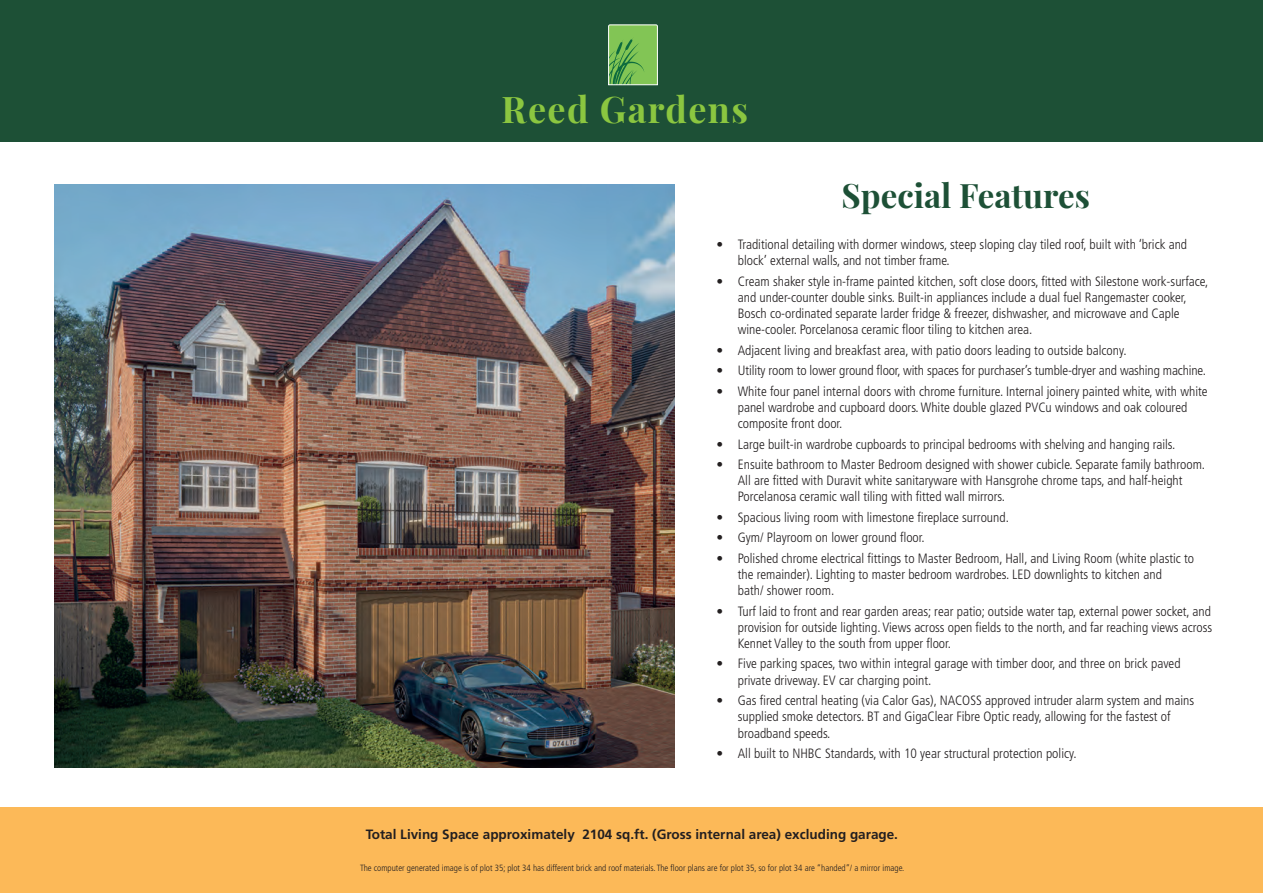
<style>
.page{position:relative;width:1263px;height:893px;background:#fff}
.page>*{position:absolute;margin:0;border:0;box-sizing:border-box;transform-origin:0 0}
.t1{font:36px "Playfair Display";letter-spacing:.04em;color:#8bc640}
.t2{font:33px "Playfair Display";color:#1d5036}
.t3{font:300 condensed 13.5px/16.2px "Frutiger";color:#231f20}
.t4{font:700 13.5px "Frutiger";color:#231f20}
.t5{font:300 condensed 9px "Frutiger";color:#231f20}
.s1{font-size:30px;color:#1d5036}
</style>
<div class="page">
<img style="left:54px;top:184px;width:620px;height:584px">
<div style="left:0;top:808px;width:1263px;height:85px;background:#fcb958"></div>
<div style="left:0;top:0;width:1263px;height:142px;background:#1d5036"></div>
<svg style="left:608px;top:24px;width:50px;height:61px;background:#7cbd5d"></svg>
<h1 class="t1" style="left:502px;top:82px;width:263px">Reed Gardens<span class="s1">s</span></h1>
<h2 class="t2" style="left:842px;top:170px;width:250px">Special Features</h2>
<p class="t3" style="left:738px;top:236px;width:451px;text-indent:-21px">• Traditional detailing with dormer windows, steep sloping clay tiled roof, built with ‘brick and block’ external walls, and not timber frame.</p>
<p class="t3" style="left:738px;top:273px;width:472px;text-indent:-21px">• Cream shaker style in-frame painted kitchen, soft close doors, fitted with Silestone work-surface, and under-counter double sinks. Built-in appliances include a dual fuel Rangemaster cooker, Bosch co-ordinated separate larder fridge &amp; freezer, dishwasher, and microwave and Caple wine-cooler. Porcelanosa ceramic floor tiling to kitchen area.</p>
<p class="t3" style="left:716px;top:342px;width:412px">• Adjacent living and breakfast area, with patio doors leading to outside balcony.</p>
<p class="t3" style="left:716px;top:363px;width:491px">• Utility room to lower ground floor, with spaces for purchaser’s tumble-dryer and washing machine.</p>
<p class="t3" style="left:738px;top:383px;width:471px;text-indent:-21px">• White four panel internal doors with chrome furniture. Internal joinery painted white, with white panel wardrobe and cupboard doors. White double glazed PVCu windows and oak coloured composite front door.</p>
<p class="t3" style="left:716px;top:436px;width:460px">• Large built-in wardrobe cupboards to principal bedrooms with shelving and hanging rails.</p>
<p class="t3" style="left:738px;top:456px;width:469px;text-indent:-21px">• Ensuite bathroom to Master Bedroom designed with shower cubicle. Separate family bathroom.<br>All are fitted with Duravit white sanitaryware with Hansgrohe chrome taps, and half-height<br>Porcelanosa ceramic wall tiling with fitted wall mirrors.</p>
<p class="t3" style="left:716px;top:509px;width:294px">• Spacious living room with limestone fireplace surround.</p>
<p class="t3" style="left:716px;top:530px;width:210px">• Gym/ Playroom on lower ground floor.</p>
<p class="t3" style="left:738px;top:550px;width:458px;text-indent:-21px">• Polished chrome electrical fittings to Master Bedroom, Hall, and Living Room (white plastic to the remainder). Lighting to master bedroom wardrobes. LED downlights to kitchen and<br>bath/ shower room.</p>
<p class="t3" style="left:738px;top:603px;width:476px;text-align:justify;text-indent:-21px">• Turf laid to front and rear garden areas; rear patio; outside water tap, external power socket, and provision for outside lighting. Views across open fields to the north, and far reaching views across Kennet Valley to the south from upper floor.</p>
<p class="t3" style="left:738px;top:656px;width:444px;text-indent:-21px">• Five parking spaces, two within integral garage with timber door, and three on brick paved private driveway. EV car charging point.</p>
<p class="t3" style="left:738px;top:692px;width:458px;text-indent:-21px">• Gas fired central heating (via Calor Gas), NACOSS approved intruder alarm system and mains supplied smoke detectors. BT and GigaClear Fibre Optic ready, allowing for the fastest of broadband speeds.</p>
<p class="t3" style="left:716px;top:745px;width:362px">• All built to NHBC Standards, with 10 year structural protection policy.</p>
<p class="t4" style="left:366px;top:826px;width:534px">Total Living Space approximately 2104 sq.ft. (Gross internal area) excluding garage.</p>
<p class="t5" style="left:360px;top:863px;width:546px">The computer generated image is of plot 35; plot 34 has different brick and roof materials. The floor plans are for plot 35, so for plot 34 are “handed”/ a mirror image.</p>
</div>
